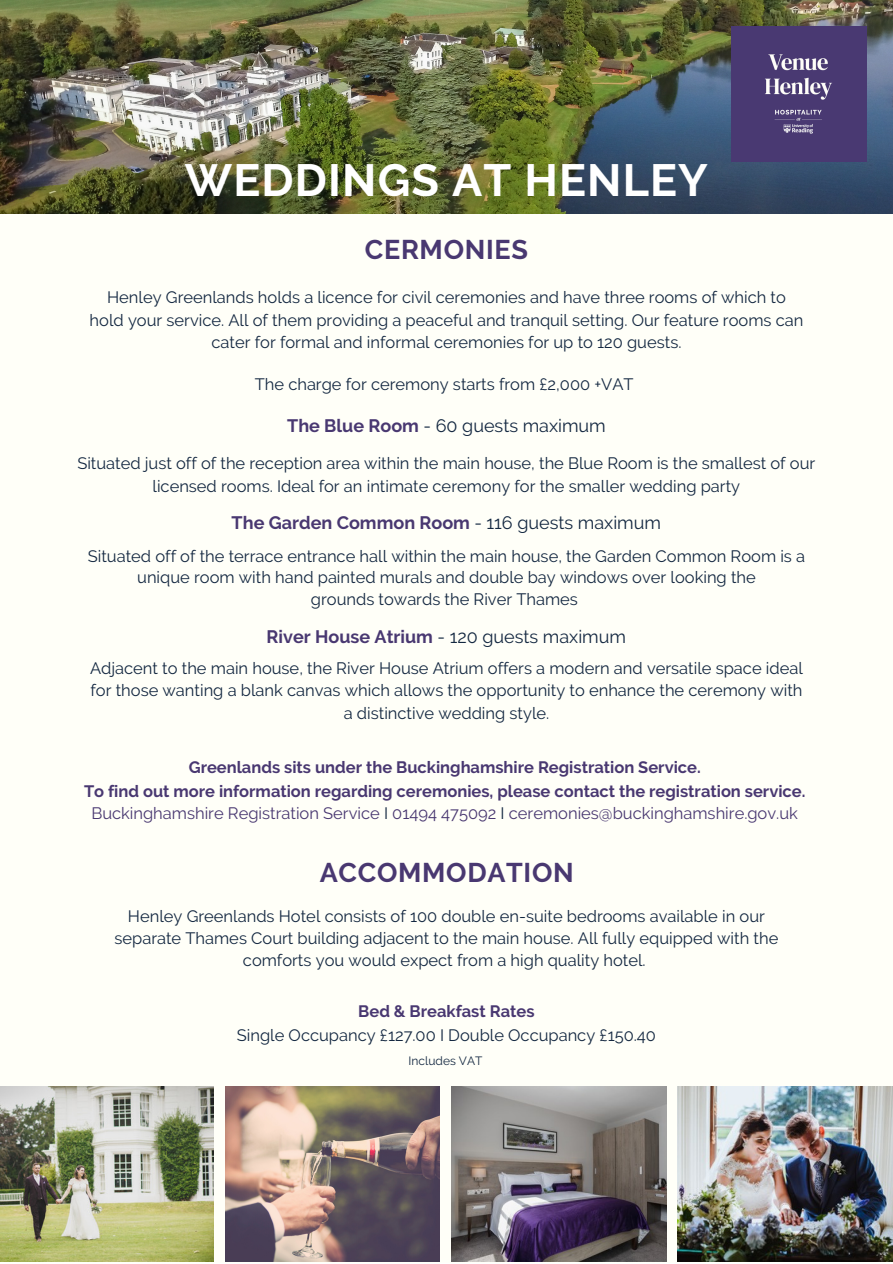
<style>
.page{position:relative;width:893px;height:1264px;background:#fff}
.page>*{position:absolute;margin:0;border:0;box-sizing:border-box;transform-origin:0 0}
.t1{font:700 45px "Raleway";letter-spacing:.025em;color:#fff}
.t2{font:700 27px "Raleway";letter-spacing:.025em;color:#493871}
.t3{font:18px "Raleway";color:#142841}
.t4{font:700 18px "Raleway";color:#493871}
.t5{font:16.5px/22.5px "Raleway";color:#142841;text-align:center}
.t6{font:700 16.5px/24.8px "Raleway";color:#493871;text-align:center}
.t7{font:16.5px "Raleway";color:#493871}
.t8{font:12px "Raleway";color:#142841}
.s1{font-weight:700;color:#493871}
.s2{font-weight:400;color:#142841}
.s3{color:#142841}
</style>
<div class="page">
<div style="left:0;top:0;width:892px;height:1262px;background:#fffff8"></div>
<img style="left:0;top:0;width:892px;height:214px">
<img style="left:0;top:1086px;width:214px;height:175px">
<img style="left:225px;top:1086px;width:215px;height:175px">
<img style="left:451px;top:1086px;width:215px;height:175px">
<img style="left:677px;top:1086px;width:215px;height:175px">
<img style="left:731px;top:26px;width:135px;height:135px">
<h1 class="t1" style="left:185px;top:153px;width:524px">WEDDINGS AT HENLEY</h1>
<h2 class="t2" style="left:365px;top:233px;width:165px">CERMONIES</h2>
<p class="t5" style="left:90px;top:286px;width:715px">Henley Greenlands holds a licence for civil ceremonies and have three rooms of which to hold your service. All of them providing a peaceful and tranquil setting. Our feature rooms can cater for formal and informal ceremonies for up to 120 guests.</p>
<p class="t5" style="left:255px;top:373px;width:380px">The charge for ceremony starts from £2,000 +VAT</p>
<p class="t3" style="left:287px;top:415px;width:320px"><span class="s1">The Blue Room</span> - 60 guests maximum</p>
<p class="t5" style="left:77px;top:452px;width:739px">Situated just off of the reception area within the main house, the Blue Room is the smallest of our licensed rooms. Ideal for an intimate ceremony for the smaller wedding party</p>
<p class="t4" style="left:232px;top:512px;width:431px">The Garden Common Room <span class="s2">- 116 guests maximum</span></p>
<p class="t5" style="left:88px;top:545px;width:718px;line-height:21.3px">Situated off of the terrace entrance hall within the main house, the Garden Common Room is a unique room with hand painted murals and double bay windows over looking the<br>grounds towards the River Thames</p>
<p class="t3" style="left:266px;top:626px;width:361px"><span class="s1">River House Atrium</span> - 120 guests maximum</p>
<p class="t5" style="left:90px;top:656px;width:714px">Adjacent to the main house, the River House Atrium offers a modern and versatile space ideal for those wanting a blank canvas which allows the opportunity to enhance the ceremony with a distinctive wedding style.</p>
<p class="t6" style="left:84px;top:754px;width:723px">Greenlands sits under the Buckinghamshire Registration Service.<br>To find out more information regarding ceremonies, please contact the registration service.</p>
<p class="t7" style="left:91px;top:803px;width:708px">Buckinghamshire Registration Service <span class="s3">I</span> 01494 475092 <span class="s3">I</span> ceremonies@buckinghamshire.gov.uk</p>
<h2 class="t2" style="left:320px;top:857px;width:255px">ACCOMMODATION</h2>
<p class="t5" style="left:114px;top:904px;width:665px">Henley Greenlands Hotel consists of 100 double en-suite bedrooms available in our separate Thames Court building adjacent to the main house. All fully equipped with the comforts you would expect from a high quality hotel.</p>
<p class="t6" style="left:358px;top:998px;width:178px">Bed &amp; Breakfast Rates</p>
<p class="t5" style="left:237px;top:1023px;width:420px">Single Occupancy £127.00 I Double Occupancy £150.40</p>
<p class="t8" style="left:408px;top:1053px;width:75px">Includes VAT</p>
</div>
